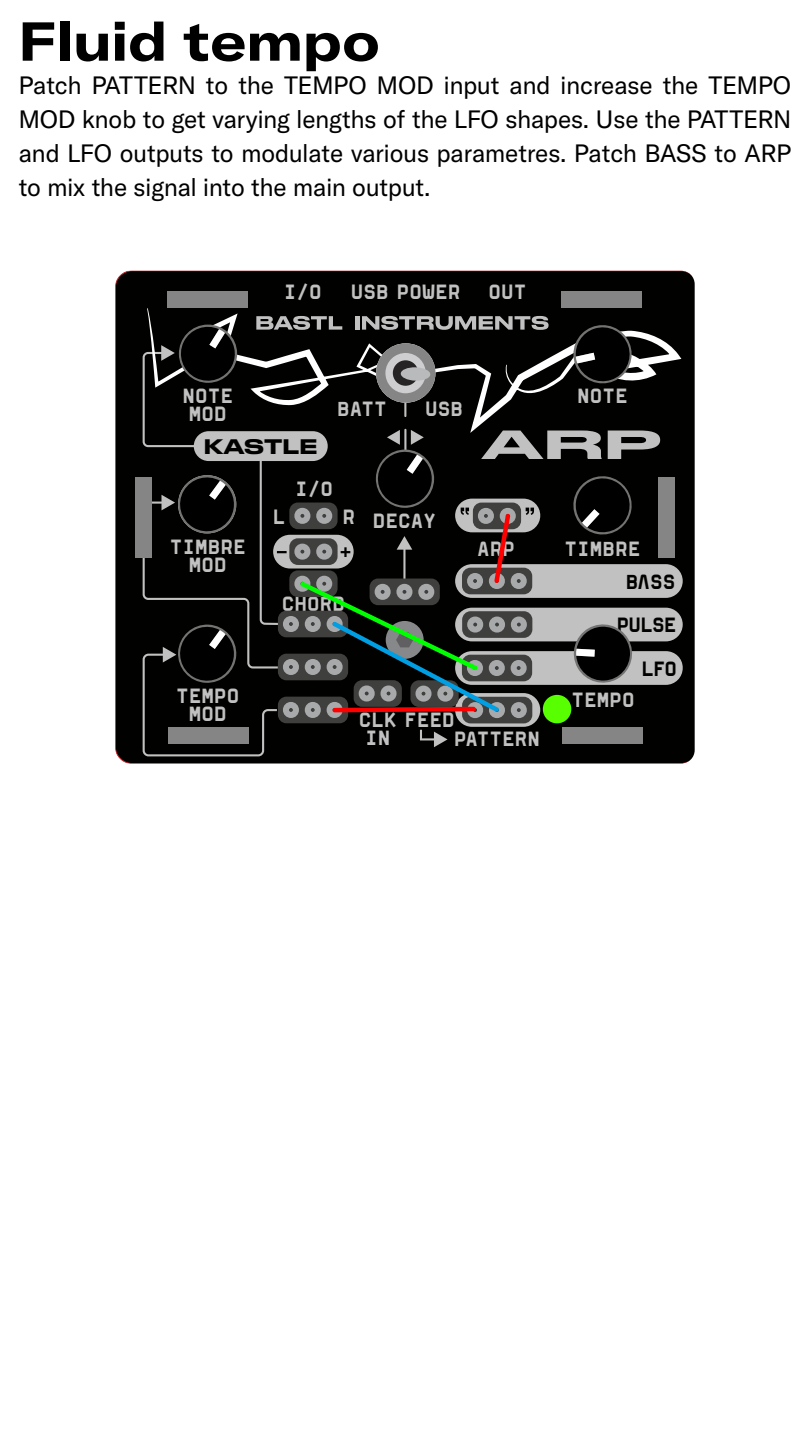
<style>
.page{position:relative;width:810px;height:1440px;background:#fff}
.page>*{position:absolute;margin:0;border:0;box-sizing:border-box;transform-origin:0 0}
.t1{font:700 expanded 54px "GT America LCG";color:#000}
.t2{font:24.75px/33.8px "GT America LCG";color:#000;text-align:justify}
.t3{font:20.02px/18px "Mono Bastl 2 mm";letter-spacing:-.03em;color:#c1c1c1;text-align:center}
.t4{font:20.02px/43.5px "Mono Bastl 2 mm";letter-spacing:-.085em;color:#010200;text-align:right}
.t5{font:20.02px "Mono Bastl 2 mm Alt";color:#c1c1c1}
.t6{font:500 19.8px "Druk Wide";letter-spacing:.03em;color:#010200}
.s1{font-family:"Mono Bastl 2 mm Alt"}
</style>
<div class="page">
<div style="left:115px;top:271px;width:580px;height:493px;background:#010200"></div>
<div style="left:455px;top:564px;width:228px;height:34px;background:#c1c1c1;border-radius:17px"></div>
<div style="left:455px;top:608px;width:228px;height:33px;background:#c1c1c1;border-radius:17px"></div>
<div style="left:455px;top:651px;width:228px;height:34px;background:#c1c1c1;border-radius:17px"></div>
<div style="left:147px;top:308px;width:534px;height:125px;background:#010200"></div>
<div style="left:135px;top:477px;width:17px;height:80px;background:#858585"></div>
<div style="left:167px;top:291px;width:81px;height:17px;background:#858585"></div>
<div style="left:562px;top:291px;width:80px;height:17px;background:#858585"></div>
<div style="left:658px;top:477px;width:17px;height:80px;background:#858585"></div>
<svg style="left:142px;top:316px;width:518px;height:441px;background:#2e302d"></svg>
<p class="t1" style="left:19px;top:8px;width:363px">Fluid tempo</p>
<p class="t2" style="left:19px;top:69px;width:774px">Patch PATTERN to the TEMPO MOD input and increase the TEMPO MOD knob to get varying lengths of the LFO shapes. Use the PATTERN and LFO outputs to modulate various parametres. Patch BASS to ARP to mix the signal into the main output.</p>
<p class="t3" style="left:284px;top:282px;width:40px">I/0</p>
<p class="t3" style="left:351px;top:282px;width:112px">USB POWE<span class="s1">R</span></p>
<p class="t3" style="left:488px;top:282px;width:40px">OUT</p>
<p class="t3" style="left:182px;top:386px;width:53px">NOTE<br>MOD</p>
<p class="t3" style="left:577px;top:386px;width:53px">NOTE</p>
<p class="t3" style="left:337px;top:399px;width:52px">BATT</p>
<p class="t3" style="left:425px;top:399px;width:40px">USB</p>
<p class="t6" style="left:204px;top:430px;width:115px">KASTLE</p>
<p class="t3" style="left:170px;top:537px;width:78px">TIMB<span class="s1">R</span>E<br>MOD</p>
<p class="t3" style="left:176px;top:686px;width:65px">TEMPO<br>MOD</p>
<p class="t3" style="left:295px;top:479px;width:40px">I/0</p>
<p class="t3" style="left:273px;top:507px;width:15px">L</p>
<p class="t5" style="left:342px;top:501px;width:15px">R</p>
<p class="t3" style="left:372px;top:511px;width:65px">DECAY</p>
<p class="t3" style="left:281px;top:594px;width:65px">CHORD</p>
<p class="t3" style="left:477px;top:539px;width:40px">A<span class="s1">R</span>P</p>
<p class="t3" style="left:365px;top:710px;width:92px;text-align:left;text-indent:-6px">CLK FEED<br>IN</p>
<p class="t3" style="left:454px;top:729px;width:88px">PATTERN</p>
<p class="t3" style="left:564px;top:539px;width:78px">TIMB<span class="s1">R</span>E</p>
<p class="t4" style="left:617px;top:559px;width:62px">B<span class="s1">A</span>SS<br>PULSE<br>LFO</p>
<p class="t3" style="left:571px;top:690px;width:65px">TEMPO</p>
</div>
